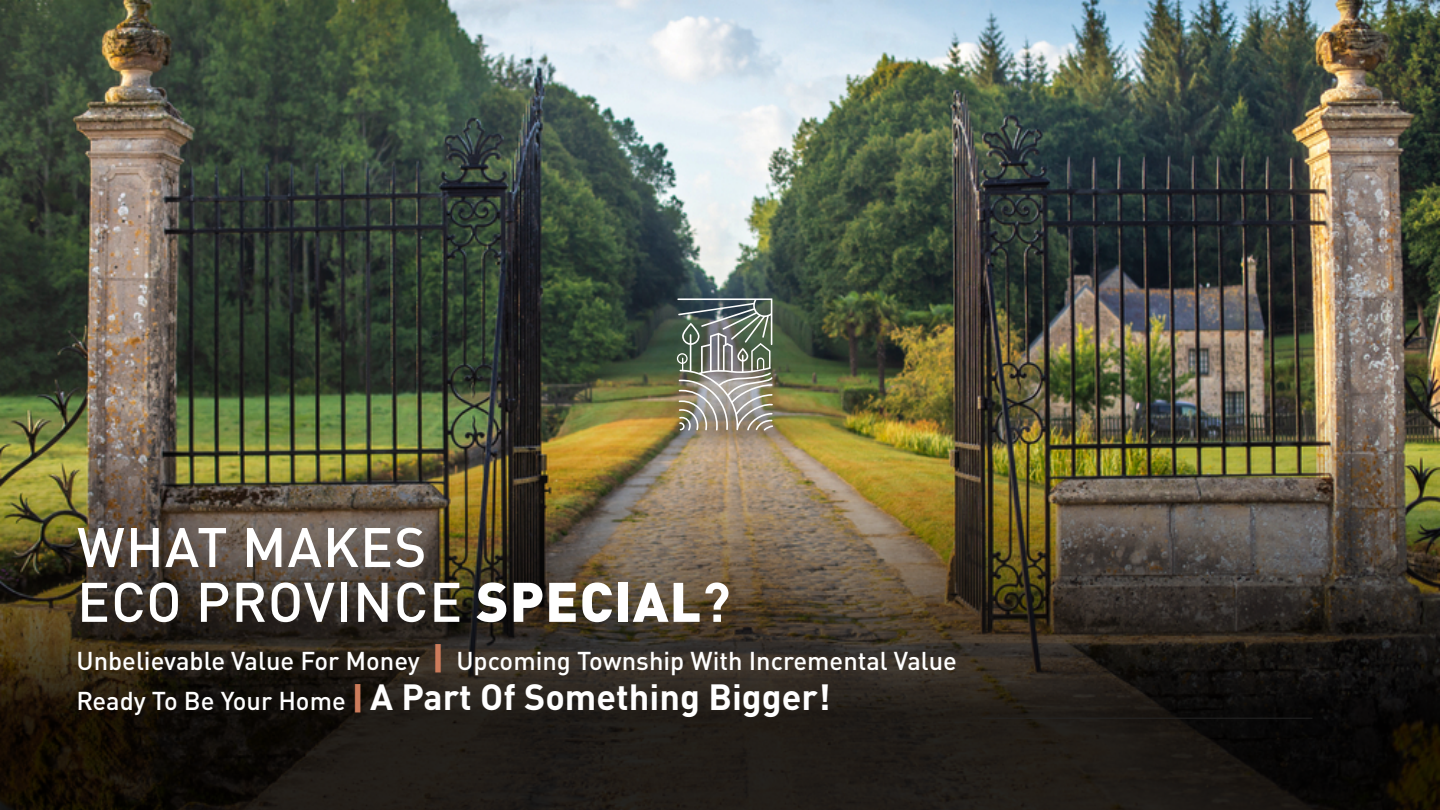
<style>
.page{position:relative;width:1440px;height:810px;background:#fff}
.page>*{position:absolute;margin:0;border:0;box-sizing:border-box;transform-origin:0 0}
.t1{font:500 54.82px/54.8px "DIN Pro";letter-spacing:.02em;color:#fff}
.t2{font:700 36px "DIN Pro";color:#fff}
.t3{font:500 25.5px "DIN Pro";color:#fff}
.s1{font-weight:900}
.s2{font-weight:700}
.s3{font-weight:900;font-size:33px;color:#cd7c5b}
.s4{font-weight:500;font-size:25.5px}
</style>
<div class="page">
<img style="left:0;top:0;width:1440px;height:318px">
<img style="left:0;top:318px;width:1440px;height:492px">
<img style="left:677px;top:298px;width:96px;height:133px">
<h1 class="t1" style="left:77px;top:514px;width:655px">WHAT MAKES<br>ECO PROVINCE <span class="s1">SPECIAL</span><span class="s2">?</span></h1>
<p class="t3" style="left:76px;top:640px;width:882px">Unbelievable Value For Money <span class="s3">|</span> Upcoming Township With Incremental Value</p>
<h2 class="t2" style="left:76px;top:667px;width:755px"><span class="s4">Ready To Be Your Home</span> <span class="s3">|</span> A Part Of Something Bigger!</h2>
</div>
